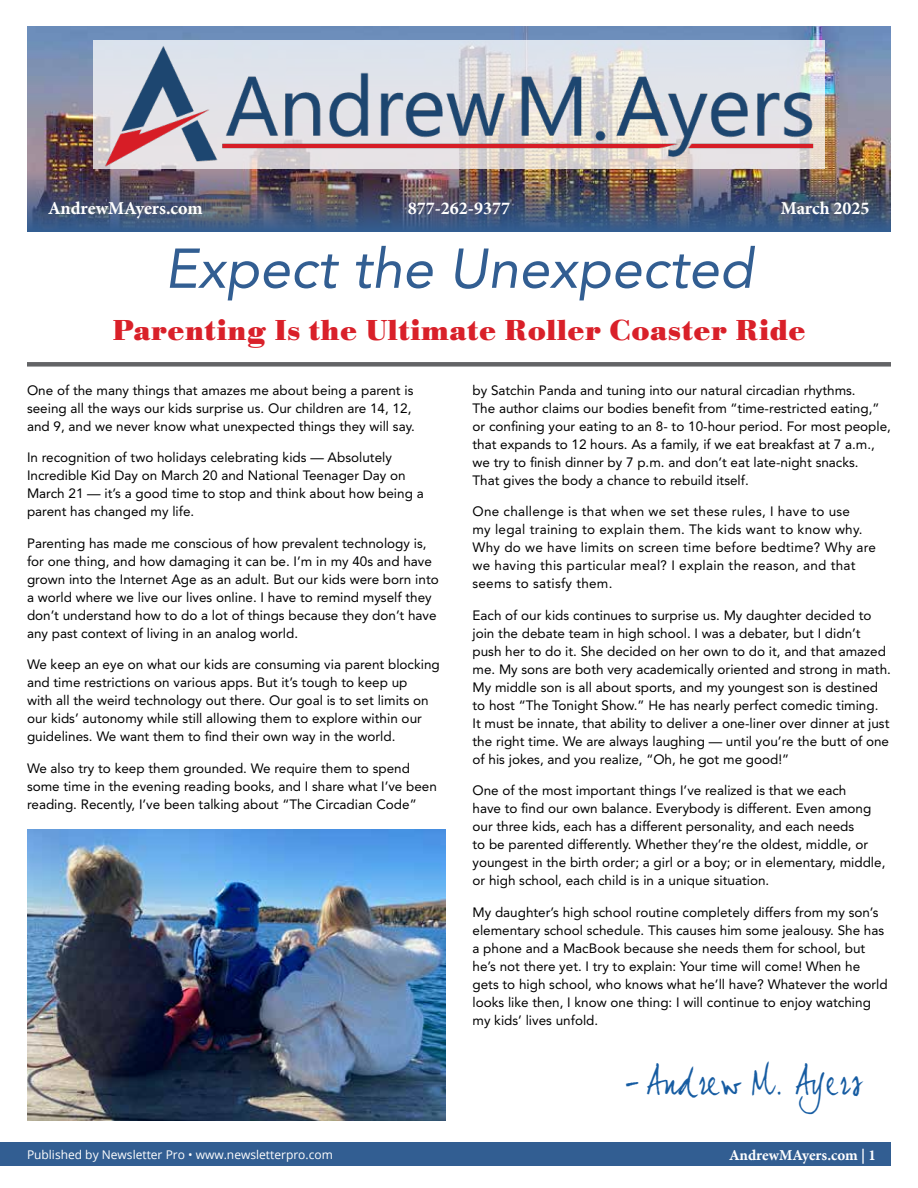
<style>
.page{position:relative;width:918px;height:1188px;background:#fff}
.page>*{position:absolute;margin:0;border:0;box-sizing:border-box;transform-origin:0 0}
.t1{font:italic 55.5px "Avenir LT Std";color:#325e92}
.t2{font:35.85px "Joe Hand 2";color:#165ca2}
.t3{font:700 30px "Bodoni URW";letter-spacing:.02em;color:#d92029}
.t4{font:700 18px "Minion Pro";color:#fff}
.t5{font:700 15px "Minion Pro";color:#fff}
.t6{font:13.5px/18px "Avenir LT Std";color:#000}
.t7{font:13.5px/18px "Avenir LT Std";letter-spacing:.02em;color:#000}
.t8{font:12px "Open Sans";color:#fff}
</style>
<div class="page">
<img style="left:0;top:26px;width:891px;height:1140px">
<h3 class="t4" style="left:48px;top:195px;width:156px">AndrewMAyers.com</h3>
<h3 class="t4" style="left:408px;top:195px;width:104px">877-262-9377</h3>
<h3 class="t4" style="left:781px;top:195px;width:90px">March 2025</h3>
<h1 class="t1" style="left:165px;top:236px;width:590px">Expect the Unexpected</h1>
<h3 class="t3" style="left:112px;top:313px;width:695px">Parenting Is the Ultimate Roller Coaster Ride</h3>
<p class="t6" style="left:27px;top:381px;width:389px">One of the many things that amazes me about being a parent is seeing all the ways our kids surprise us. Our children are 14, 12, and 9, and we never know what unexpected things they will say.</p>
<p class="t6" style="left:27px;top:449px;width:398px">In recognition of two holidays celebrating kids — Absolutely Incredible Kid Day on March 20 and National Teenager Day on March 21 — it’s a good time to stop and think about how being a parent has changed my life.</p>
<p class="t6" style="left:27px;top:534px;width:413px">Parenting has made me conscious of how prevalent technology is, for one thing, and how damaging it can be. I’m in my 40s and have grown into the Internet Age as an adult. But our kids were born into a world where we live our lives online. I have to remind myself they don’t understand how to do a lot of things because they don’t have any past context of living in an analog world.</p>
<p class="t6" style="left:27px;top:656px;width:414px">We keep an eye on what our kids are consuming via parent blocking and time restrictions on various apps. But it’s tough to keep up<br>with all the weird technology out there. Our goal is to set limits on our kids’ autonomy while still allowing them to explore within our guidelines. We want them to find their own way in the world.</p>
<p class="t6" style="left:27px;top:759px;width:412px">We also try to keep them grounded. We require them to spend some time in the evening reading books, and I share what I’ve been reading. Recently, I’ve been talking about “The Circadian Code”</p>
<p class="t6" style="left:472px;top:381px;width:420px">by Satchin Panda and tuning into our natural circadian rhythms.<br>The author claims our bodies benefit from “time-restricted eating,” or confining your eating to an 8- to 10-hour period. For most people, that expands to 12 hours. As a family, if we eat breakfast at 7 a.m., we try to finish dinner by 7 p.m. and don’t eat late-night snacks.<br>That gives the body a chance to rebuild itself.</p>
<p class="t7" style="left:472px;top:503px;width:405px">One challenge is that when we set these rules, I have to use<br>my legal training to explain them. The kids want to know why.<br>Why do we have limits on screen time before bedtime? Why are we having this particular meal? I explain the reason, and that seems to satisfy them.</p>
<p class="t6" style="left:472px;top:606px;width:420px">Each of our kids continues to surprise us. My daughter decided to join the debate team in high school. I was a debater, but I didn’t push her to do it. She decided on her own to do it, and that amazed me. My sons are both very academically oriented and strong in math.<br>My middle son is all about sports, and my youngest son is destined to host “The Tonight Show.” He has nearly perfect comedic timing.<br>It must be innate, that ability to deliver a one-liner over dinner at just the right time. We are always laughing — until you’re the butt of one of his jokes, and you realize, “Oh, he got me good!”</p>
<p class="t6" style="left:472px;top:782px;width:414px">One of the most important things I’ve realized is that we each<br>have to find our own balance. Everybody is different. Even among our three kids, each has a different personality, and each needs<br>to be parented differently. Whether they’re the oldest, middle, or youngest in the birth order; a girl or a boy; or in elementary, middle, or high school, each child is in a unique situation.</p>
<p class="t6" style="left:472px;top:903px;width:417px">My daughter’s high school routine completely differs from my son’s elementary school schedule. This causes him some jealousy. She has a phone and a MacBook because she needs them for school, but he’s not there yet. I try to explain: Your time will come! When he gets to high school, who knows what he’ll have? Whatever the world looks like then, I know one thing: I will continue to enjoy watching my kids’ lives unfold.</p>
<h2 class="t2" style="left:621px;top:1061px;width:243px">–Andrew M. Ayers</h2>
<p class="t8" style="left:27px;top:1146px;width:307px">Published by Newsletter Pro • www.newsletterpro.com</p>
<p class="t5" style="left:729px;top:1144px;width:148px">AndrewMAyers.com | 1</p>
</div>
